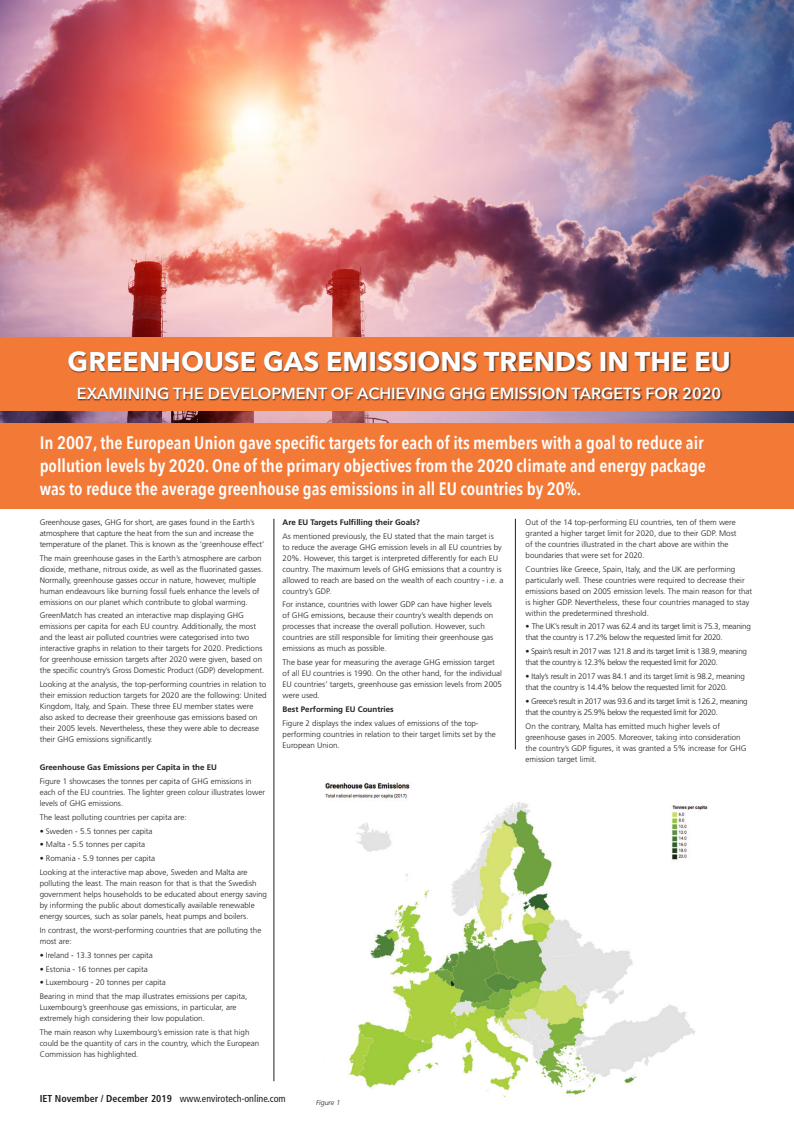
<style>
.page{position:relative;width:794px;height:1134px;background:#fff}
.page>*{position:absolute;margin:0;border:0;box-sizing:border-box;transform-origin:0 0}
.t1{font:700 27px "Avenir Next";color:#fff}
.t2{font:600 18px/23px "Avenir Next Condensed";color:#fff}
.t3{font:600 16px "Avenir Next";color:#fff}
.t4{font:condensed 10px "Frutiger";color:#231f20}
.t5{font:300 8px/11px "Frutiger";color:#231f20}
.t6{font:300 8px/11px "Frutiger";letter-spacing:-.04em;color:#231f20}
.t7{font:300 8px/11px "Frutiger";letter-spacing:-.03em;color:#231f20}
.t8{font:300 8px/11px "Frutiger";letter-spacing:-.02em;color:#231f20}
.t9{font:700 8px "Frutiger";color:#231f20}
.t10{font:italic 300 7px "Frutiger";color:#231f20}
.s1{font-weight:700}
</style>
<div class="page">
<img style="left:0;top:0;width:794px;height:423px">
<hr style="left:515px;top:519px;width:1px;height:230px;background:#231f20">
<div style="left:0;top:337px;width:794px;height:74px;background:#f37937"></div>
<div style="left:68px;top:351px;width:663px;height:50px;background:#231f20;opacity:.75"></div>
<div style="left:0;top:423px;width:794px;height:86px;background:#f37937"></div>
<hr style="left:274px;top:519px;width:1px;height:562px;background:#231f20">
<img style="left:325px;top:782px;width:383px;height:316px">
<p class="t1" style="left:68px;top:338px;width:664px">GREENHOUSE GAS EMISSIONS TRENDS IN THE EU</p>
<p class="t3" style="left:77px;top:379px;width:646px">EXAMINING THE DEVELOPMENT OF ACHIEVING GHG EMISSION TARGETS FOR 2020</p>
<p class="t2" style="left:40px;top:430px;width:668px">In 2007, the European Union gave specific targets for each of its members with a goal to reduce air pollution levels by 2020. One of the primary objectives from the 2020 climate and energy package was to reduce the average greenhouse gas emissions in all EU countries by 20%.</p>
<p class="t5" style="left:40px;top:517px;width:226px">Greenhouse gases, GHG for short, are gases found in the Earth’s atmosphere that capture the heat from the sun and increase the temperature of the planet. This is known as the ‘greenhouse effect’</p>
<p class="t5" style="left:40px;top:552px;width:225px">The main greenhouse gases in the Earth’s atmosphere are carbon dioxide, methane, nitrous oxide, as well as the fluorinated gasses.<br>Normally, greenhouse gasses occur in nature, however, multiple human endeavours like burning fossil fuels enhance the levels of emissions on our planet which contribute to global warming.</p>
<p class="t5" style="left:40px;top:610px;width:226px">GreenMatch has created an interactive map displaying GHG emissions per capita for each EU country. Additionally, the most and the least air polluted countries were categorised into two interactive graphs in relation to their targets for 2020. Predictions for greenhouse emission targets after 2020 were given, based on the specific country’s Gross Domestic Product (GDP) development.</p>
<p class="t5" style="left:40px;top:679px;width:228px">Looking at the analysis, the top-performing countries in relation to their emission reduction targets for 2020 are the following: United Kingdom, Italy, and Spain. These three EU member states were also asked to decrease their greenhouse gas emissions based on their 2005 levels. Nevertheless, these they were able to decrease their GHG emissions significantly.</p>
<p class="t9" style="left:40px;top:762px;width:179px">Greenhouse Gas Emissions per Capita in the EU</p>
<p class="t5" style="left:40px;top:776px;width:227px">Figure 1 showcases the tonnes per capita of GHG emissions in each of the EU countries. The lighter green colour illustrates lower levels of GHG emissions.</p>
<p class="t5" style="left:40px;top:811px;width:148px">The least polluting countries per capita are:</p>
<p class="t5" style="left:40px;top:825px;width:114px">• Sweden - 5.5 tonnes per capita</p>
<p class="t5" style="left:40px;top:839px;width:107px">• Malta - 5.5 tonnes per capita</p>
<p class="t5" style="left:40px;top:853px;width:117px">• Romania - 5.9 tonnes per capita</p>
<p class="t5" style="left:40px;top:867px;width:229px">Looking at the interactive map above, Sweden and Malta are polluting the least. The main reason for that is that the Swedish government helps households to be educated about energy saving by informing the public about domestically available renewable energy sources, such as solar panels, heat pumps and boilers.</p>
<p class="t5" style="left:40px;top:925px;width:223px">In contrast, the worst-performing countries that are polluting the most are:</p>
<p class="t5" style="left:40px;top:949px;width:115px">• Ireland - 13.3 tonnes per capita</p>
<p class="t5" style="left:40px;top:963px;width:110px">• Estonia - 16 tonnes per capita</p>
<p class="t5" style="left:40px;top:977px;width:128px">• Luxembourg - 20 tonnes per capita</p>
<p class="t5" style="left:40px;top:991px;width:209px">Bearing in mind that the map illustrates emissions per capita,<br>Luxembourg’s greenhouse gas emissions, in particular, are extremely high considering their low population.</p>
<p class="t5" style="left:40px;top:1027px;width:221px">The main reason why Luxembourg’s emission rate is that high could be the quantity of cars in the country, which the European<br>Commission has highlighted.</p>
<p class="t9" style="left:283px;top:517px;width:139px">Are EU Targets Fulfilling their Goals?</p>
<p class="t5" style="left:283px;top:530px;width:222px">As mentioned previously, the EU stated that the main target is<br>to reduce the average GHG emission levels in all EU countries by 20%. However, this target is interpreted differently for each EU country. The maximum levels of GHG emissions that a country is allowed to reach are based on the wealth of each country - i.e. a country’s GDP.</p>
<p class="t5" style="left:283px;top:599px;width:212px">For instance, countries with lower GDP can have higher levels of GHG emissions, because their country’s wealth depends on processes that increase the overall pollution. However, such countries are still responsible for limiting their greenhouse gas emissions as much as possible.</p>
<p class="t5" style="left:283px;top:657px;width:221px">The base year for measuring the average GHG emission target of all EU countries is 1990. On the other hand, for the individual EU countries’ targets, greenhouse gas emission levels from 2005 were used.</p>
<p class="t9" style="left:283px;top:705px;width:113px">Best Performing EU Countries</p>
<p class="t5" style="left:283px;top:718px;width:215px">Figure 2 displays the index values of emissions of the top&shy;performing countries in relation to their target limits set by the<br>European Union.</p>
<p class="t4" style="left:40px;top:1093px;width:248px"><span class="s1">IET November / December 2019</span> www.envirotech-online.com</p>
<p class="t10" style="left:316px;top:1098px;width:26px">Figure 1</p>
<p class="t5" style="left:525px;top:517px;width:212px">Out of the 14 top-performing EU countries, ten of them were granted a higher target limit for 2020, due to their GDP. Most of the countries illustrated in the chart above are within the boundaries that were set for 2020.</p>
<p class="t5" style="left:525px;top:563px;width:228px">Countries like Greece, Spain, Italy, and the UK are performing particularly well. These countries were required to decrease their emissions based on 2005 emission levels. The main reason for that is higher GDP. Nevertheless, these four countries managed to stay within the predetermined threshold.</p>
<p class="t7" style="left:525px;top:621px;width:227px">• The UK’s result in 2017 was 62.4 and its target limit is 75.3, meaning that the country is 17.2% below the requested limit for 2020.</p>
<p class="t6" style="left:525px;top:646px;width:223px">• Spain’s result in 2017 was 121.8 and its target limit is 138.9, meaning that the country is 12.3% below the requested limit for 2020.</p>
<p class="t8" style="left:525px;top:671px;width:221px">• Italy’s result in 2017 was 84.1 and its target limit is 98.2, meaning that the country is 14.4% below the requested limit for 2020.</p>
<p class="t6" style="left:525px;top:696px;width:224px">• Greece’s result in 2017 was 93.6 and its target limit is 126.2, meaning that the country is 25.9% below the requested limit for 2020.</p>
<p class="t5" style="left:525px;top:721px;width:223px">On the contrary, Malta has emitted much higher levels of greenhouse gases in 2005. Moreover, taking into consideration the country’s GDP figures, it was granted a 5% increase for GHG emission target limit.</p>
</div>
